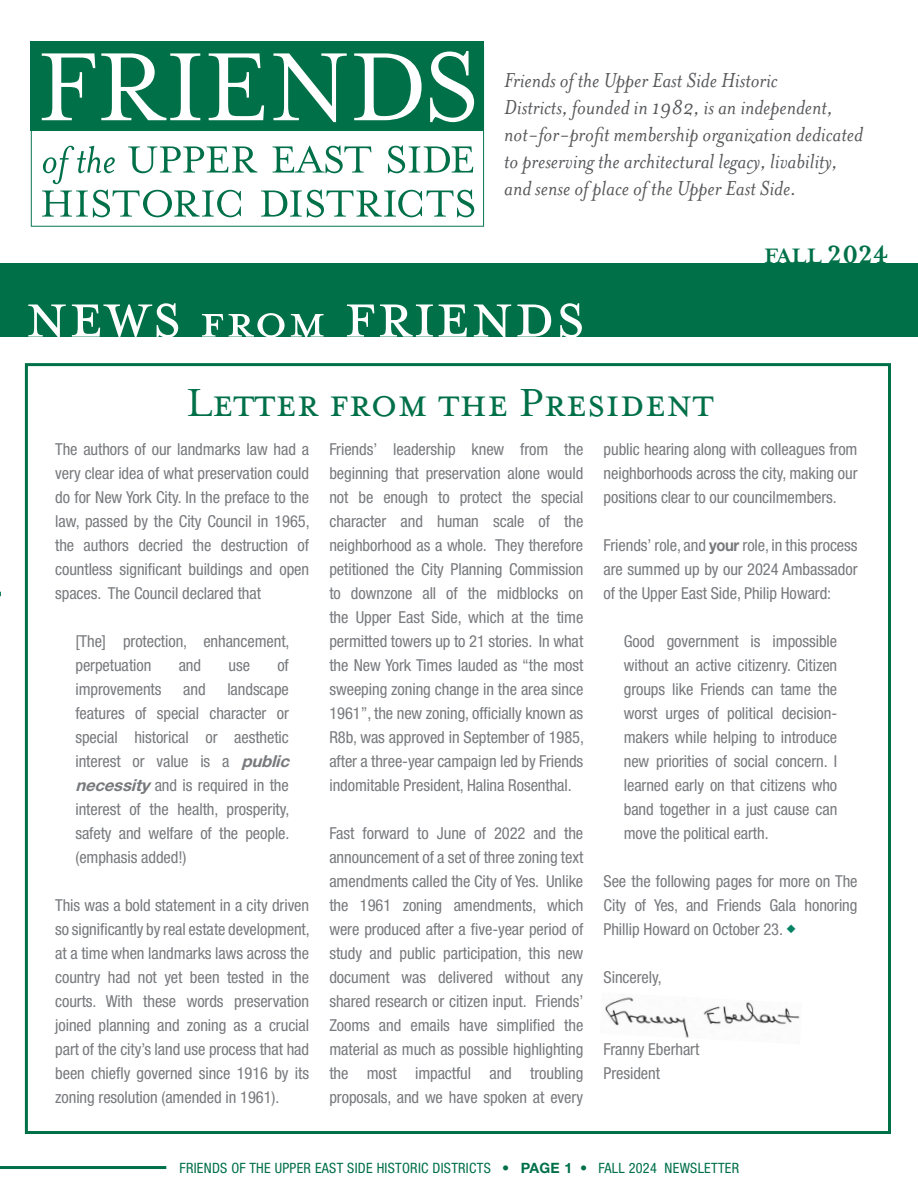
<style>
.page{position:relative;width:918px;height:1188px;background:#fff}
.page>*{position:absolute;margin:0;border:0;box-sizing:border-box;transform-origin:0 0}
.t1{font:74.1px "Mrs Eaves Petite Caps OT";color:#fff}
.t2{font:45px "Mrs Eaves Small Caps OT";color:#007049}
.t3{font:700 24px "Mrs Eaves OT";color:#007049}
.t4{font:italic 23.25px/27px "Mrs Eaves OT";color:#57585a}
.Body{font:condensed 16.5px/24px "Helvetica Neue LT Std";letter-spacing:-.005em;color:#787a7d;text-align:justify}
.t5{font:condensed 14.25px "Helvetica Neue LT Std";letter-spacing:.02em;color:#007049}
.s1{font-size:67.8px}
.s2{font-size:28.5px}
.s3{font-weight:700;font-style:italic;font-stretch:normal}
.s4{font-weight:700;font-stretch:normal}
.s5{color:#058364}
</style>
<div class="page">
<hr style="left:0;top:1166px;width:166px;height:3px;background:#007049">
<div style="left:1px;top:264px;width:917px;height:73px;background:#007049"></div>
<div style="left:31px;top:42px;width:453px;height:89px;background:#007049"></div>
<svg style="left:31px;top:53px;width:453px;height:174px"></svg>
<svg style="left:42px;top:53px;width:53px;height:67px"></svg>
<svg style="left:101px;top:53px;width:99px;height:67px"></svg>
<svg style="left:209px;top:53px;width:55px;height:67px"></svg>
<svg style="left:273px;top:53px;width:74px;height:69px"></svg>
<svg style="left:354px;top:53px;width:68px;height:67px"></svg>
<svg style="left:430px;top:51px;width:44px;height:71px"></svg>
<svg style="left:42px;top:146px;width:73px;height:38px"></svg>
<svg style="left:128px;top:146px;width:129px;height:27px"></svg>
<svg style="left:273px;top:146px;width:98px;height:27px"></svg>
<svg style="left:388px;top:146px;width:85px;height:27px"></svg>
<svg style="left:42px;top:190px;width:199px;height:27px"></svg>
<svg style="left:261px;top:190px;width:213px;height:27px"></svg>
<img style="left:605px;top:997px;width:195px;height:41px">
<p class="t4" style="left:504px;top:67px;width:360px">Friends of the Upper East Side Historic<br>Districts, founded in 1982, is an independent, not-for-profit membership organization dedicated to preserving the architectural legacy, livability, and sense of place of the Upper East Side.</p>
<p class="t1" style="left:25px;top:286px;width:562px">NEWS <span class="s1">from</span> FRIENDS</p>
<p class="t2" style="left:186px;top:378px;width:529px">Letter from the President</p>
<p class="t3" style="left:764px;top:242px;width:127px">FALL <span class="s2">2024</span></p>
<p class="Body" style="left:55px;top:437px;width:256px">The authors of our landmarks law had a very clear idea of what preservation could do for New York City. In the preface to the law, passed by the City Council in 1965, the authors decried the destruction of countless significant buildings and open spaces. The Council declared that</p>
<p class="Body" style="left:75px;top:629px;width:216px">[The] protection, enhancement, perpetuation</p>
<p class="Body" style="left:179px;top:653px;width:24px">and</p>
<p class="Body" style="left:229px;top:653px;width:23px">use</p>
<p class="Body" style="left:277px;top:653px;width:13px">of</p>
<p class="Body" style="left:75px;top:677px;width:220px;text-align:left;text-indent:152px">landscape features of special character or special historical or aesthetic interest or value is a <span class="s3">public necessity</span> and is required in the interest of the health, prosperity, safety and welfare of the people. (emphasis added!)</p>
<p class="Body" style="left:55px;top:893px;width:256px">This was a bold statement in a city driven so significantly by real estate development, at a time when landmarks laws across the country had not yet been tested in the courts. With these words preservation joined planning and zoning as a crucial part of the city’s land use process that had been chiefly governed since 1916 by its zoning resolution (amended in 1961).</p>
<p class="Body" style="left:75px;top:677px;width:88px">improvements</p>
<p class="Body" style="left:183px;top:677px;width:24px">and</p>
<p class="Body" style="left:329px;top:437px;width:256px">Friends’ leadership knew from the beginning that preservation alone would not be enough to protect the special character and human scale of the neighborhood as a whole. They therefore petitioned the City Planning Commission to downzone all of the midblocks on the Upper East Side, which at the time permitted towers up to 21 stories. In what the New York Times lauded as “the most sweeping zoning change in the area since 1961”, the new zoning, officially known as R8b, was approved in September of 1985, after a three-year campaign led by Friends indomitable President, Halina Rosenthal.</p>
<p class="Body" style="left:329px;top:821px;width:255px">Fast forward to June of 2022 and the announcement of a set of three zoning text amendments called the City of Yes. Unlike the 1961 zoning amendments, which were produced after a five-year period of study and public participation, this new document was delivered without any shared research or citizen input. Friends’ Zooms and emails have simplified the material as much as possible highlighting the most impactful and troubling proposals, and we have spoken at every</p>
<p class="Body" style="left:604px;top:437px;width:255px">public hearing along with colleagues from neighborhoods across the city, making our positions clear to our councilmembers.</p>
<p class="Body" style="left:604px;top:533px;width:255px">Friends’ role, and <span class="s4">your</span> role, in this process are summed up by our 2024 Ambassador of the Upper East Side, Philip Howard:</p>
<p class="Body" style="left:624px;top:629px;width:215px">Good government is impossible without an active citizenry. Citizen groups like Friends can tame the worst urges of political decision&shy;makers while helping to introduce new priorities of social concern. I learned early on that citizens who band together in a just cause can move the political earth.</p>
<p class="Body" style="left:604px;top:869px;width:255px">See the following pages for more on The City of Yes, and Friends Gala honoring Phillip Howard on October 23. <span class="s5">◆</span></p>
<p class="Body" style="left:604px;top:965px;width:60px">Sincerely,</p>
<p class="Body" style="left:604px;top:1037px;width:97px">Franny Eberhart</p>
<p class="Body" style="left:604px;top:1061px;width:58px">President</p>
<p class="t5" style="left:179px;top:1160px;width:561px">FRIENDS OF THE UPPER EAST SIDE HISTORIC DISTRICTS • <span class="s4">PAGE 1</span> • FALL 2024 NEWSLETTER</p>
</div>
